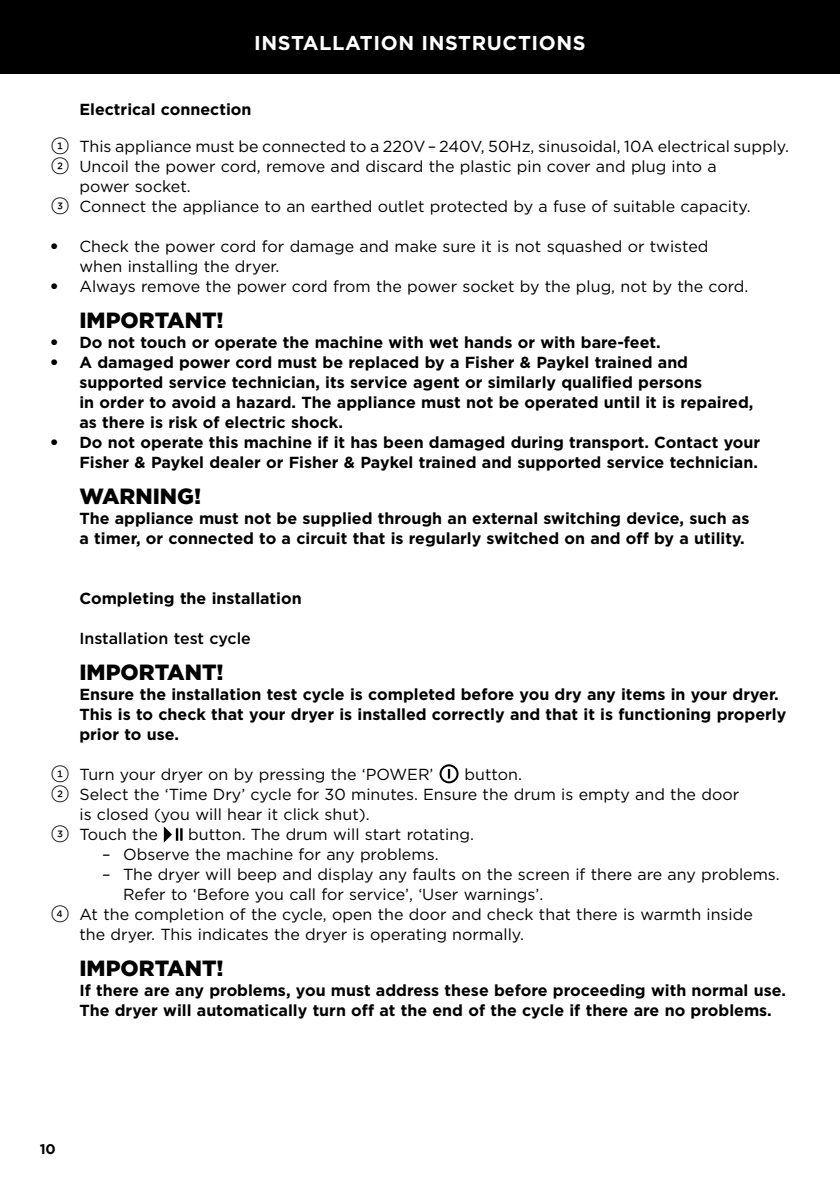
<style>
.page{position:relative;width:840px;height:1191px;background:#fff}
.page>*{position:absolute;margin:0;border:0;box-sizing:border-box;transform-origin:0 0}
.t1{font:900 22px "Gotham";color:#000}
.t2{font:700 20px "Gotham";letter-spacing:.03em;color:#fff}
.t3{font:700 16px/20px "Gotham";color:#000}
.t4{font:16px/20px "Gotham";color:#000}
.t5{font:500 16px "Gotham";color:#000}
.t6{font:700 14px "Gotham";color:#000}
.s1{font-family:"Gotham FP Nos";font-weight:500;font-size:18px}
</style>
<div class="page">
<div style="left:0;top:0;width:839px;height:74px;background:#000"></div>
<svg style="left:439px;top:764px;width:19px;height:19px"></svg>
<svg style="left:163px;top:826px;width:20px;height:17px"></svg>
<p class="t2" style="left:254px;top:30px;width:333px">INSTALLATION INSTRUCTIONS</p>
<p class="t3" style="left:79px;top:99px;width:173px">Electrical connection</p>
<p class="t4" style="left:51px;top:136px;width:739px"><span class="s1">1</span> This appliance must be connected to a 220V – 240V, 50Hz, sinusoidal, 10A electrical supply.</p>
<p class="t4" style="left:51px;top:156px;width:667px"><span class="s1">2</span> Uncoil the power cord, remove and discard the plastic pin cover and plug into a</p>
<p class="t4" style="left:79px;top:176px;width:113px">power socket.</p>
<p class="t4" style="left:51px;top:196px;width:700px"><span class="s1">3</span> Connect the appliance to an earthed outlet protected by a fuse of suitable capacity.</p>
<p class="t4" style="left:79px;top:236px;width:630px;text-indent:-28px">● Check the power cord for damage and make sure it is not squashed or twisted when installing the dryer.</p>
<p class="t4" style="left:51px;top:276px;width:698px">● Always remove the power cord from the power socket by the plug, not by the cord.</p>
<h1 class="t1" style="left:79px;top:305px;width:146px">IMPORTANT!</h1>
<p class="t3" style="left:51px;top:332px;width:611px">● Do not touch or operate the machine with wet hands or with bare-feet.</p>
<p class="t3" style="left:79px;top:352px;width:675px;text-indent:-28px">● A damaged power cord must be replaced by a Fisher &amp; Paykel trained and supported service technician, its service agent or similarly qualified persons<br>in order to avoid a hazard. The appliance must not be operated until it is repaired, as there is risk of electric shock.</p>
<p class="t3" style="left:51px;top:432px;width:710px;text-align:right">● Do not operate this machine if it has been damaged during transport. Contact your<br>Fisher &amp; Paykel dealer or Fisher &amp; Paykel trained and supported service technician.</p>
<h1 class="t1" style="left:79px;top:481px;width:123px">WARNING!</h1>
<p class="t3" style="left:79px;top:508px;width:671px">The appliance must not be supplied through an external switching device, such as a timer, or connected to a circuit that is regularly switched on and off by a utility.</p>
<p class="t3" style="left:79px;top:588px;width:224px">Completing the installation</p>
<p class="t5" style="left:79px;top:628px;width:173px">Installation test cycle</p>
<h1 class="t1" style="left:79px;top:657px;width:146px">IMPORTANT!</h1>
<p class="t3" style="left:79px;top:684px;width:708px">Ensure the installation test cycle is completed before you dry any items in your dryer.<br>This is to check that your dryer is installed correctly and that it is functioning properly prior to use.</p>
<p class="t4" style="left:51px;top:764px;width:384px"><span class="s1">1</span> Turn your dryer on by pressing the ‘POWER’</p>
<p class="t4" style="left:464px;top:764px;width:59px">button.</p>
<p class="t4" style="left:51px;top:784px;width:689px"><span class="s1">2</span> Select the ‘Time Dry’ cycle for 30 minutes. Ensure the drum is empty and the door</p>
<p class="t4" style="left:79px;top:804px;width:291px">is closed (you will hear it click shut).</p>
<p class="t4" style="left:51px;top:824px;width:108px"><span class="s1">3</span> Touch the</p>
<p class="t4" style="left:188px;top:824px;width:287px">button. The drum will start rotating.</p>
<p class="t4" style="left:102px;top:844px;width:338px">– Observe the machine for any problems.</p>
<p class="t4" style="left:102px;top:864px;width:678px">– The dryer will beep and display any faults on the screen if there are any problems.</p>
<p class="t4" style="left:123px;top:884px;width:421px">Refer to ‘Before you call for service’, ‘User warnings’.</p>
<p class="t4" style="left:51px;top:904px;width:703px"><span class="s1">4</span> At the completion of the cycle, open the door and check that there is warmth inside</p>
<p class="t4" style="left:79px;top:924px;width:445px">the dryer. This indicates the dryer is operating normally.</p>
<h1 class="t1" style="left:79px;top:953px;width:146px">IMPORTANT!</h1>
<p class="t3" style="left:79px;top:980px;width:707px">If there are any problems, you must address these before proceeding with normal use.<br>The dryer will automatically turn off at the end of the cycle if there are no problems.</p>
<p class="t6" style="left:40px;top:1139px;width:18px">10</p>
</div>
